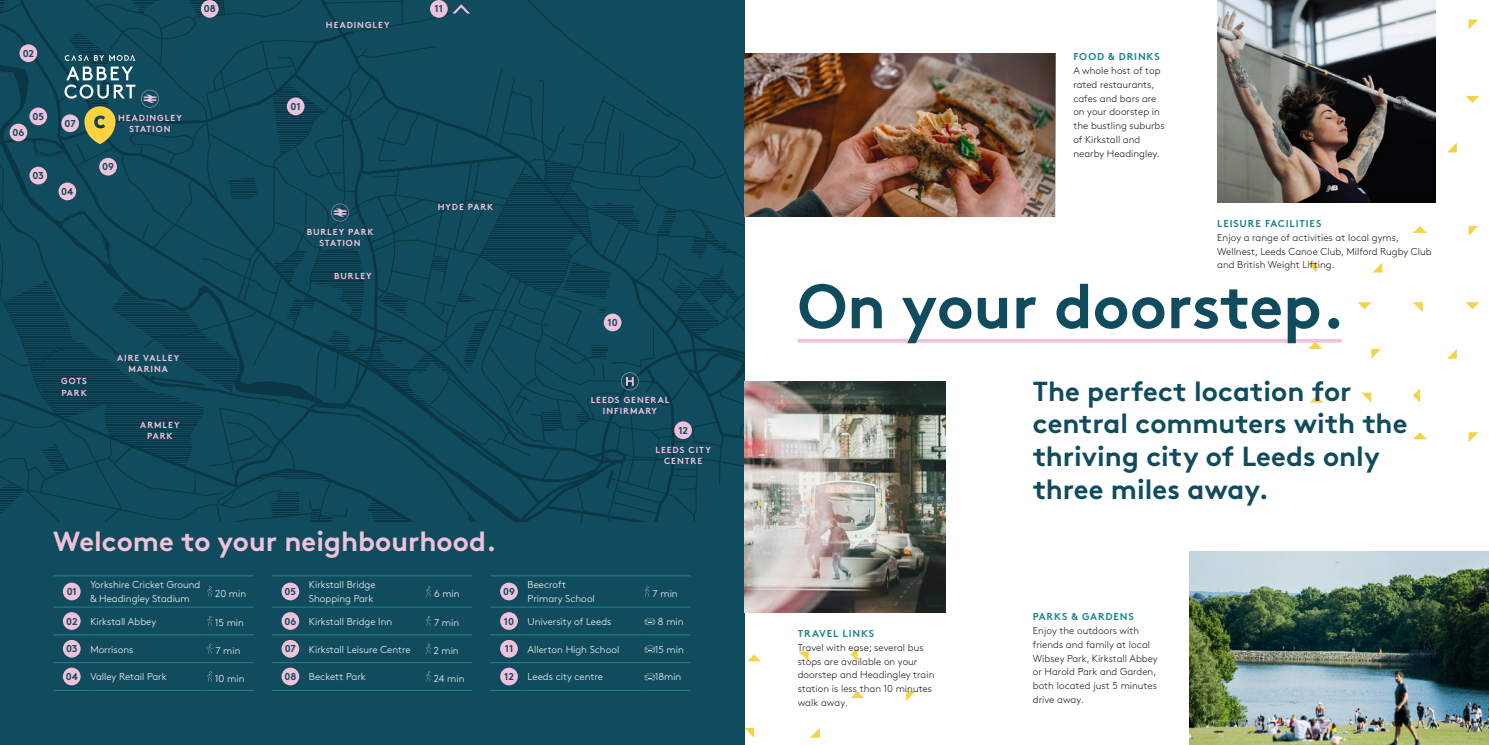
<style>
.page{position:relative;width:1489px;height:745px;background:#fff}
.page>*{position:absolute;margin:0;border:0;box-sizing:border-box;transform-origin:0 0}
.t1{font:700 62.5px "Brown";color:#104c5d}
.t2{font:700 27.5px/32.5px "Brown";color:#104c5d}
.t3{font:700 27.5px "Brown";color:#f0c1db}
.t4{font:300 10px/13.8px "Brown";color:#181918}
.t5{font:300 10px/13.8px "Brown";color:#fff}
.t6{font:700 10px "Brown";letter-spacing:.08em;color:#1f8787}
.t7{font:700 10px "Brown";color:#104c5d}
.t8{font:700 8.75px/11.2px "Brown";letter-spacing:.105em;color:#f0c1db;text-align:center}
</style>
<div class="page">
<div style="left:1306px;top:0;width:182px;height:456px;background:linear-gradient(to right,#fcfbf9,#fffefc)"></div>
<div style="left:0;top:0;width:744px;height:744px;background:#104c5d"></div>
<img style="left:744px;top:381px;width:201px;height:230px">
<img style="left:1217px;top:0;width:218px;height:202px">
<img style="left:1189px;top:551px;width:299px;height:193px">
<img style="left:744px;top:54px;width:110px;height:162px">
<img style="left:854px;top:53px;width:201px;height:164px">
<hr style="left:53px;top:575px;width:37px;height:1px;background:#1f8787">
<hr style="left:90px;top:575px;width:117px;height:1px;background:#1f8787">
<hr style="left:207px;top:575px;width:46px;height:1px;background:#1f8787">
<hr style="left:53px;top:606px;width:37px;height:1px;background:#1f8787">
<hr style="left:90px;top:606px;width:117px;height:1px;background:#1f8787">
<hr style="left:207px;top:606px;width:46px;height:1px;background:#1f8787">
<hr style="left:53px;top:634px;width:37px;height:1px;background:#1f8787">
<hr style="left:90px;top:634px;width:117px;height:1px;background:#1f8787">
<hr style="left:207px;top:634px;width:46px;height:1px;background:#1f8787">
<hr style="left:53px;top:662px;width:37px;height:1px;background:#1f8787">
<hr style="left:90px;top:662px;width:117px;height:1px;background:#1f8787">
<hr style="left:207px;top:662px;width:46px;height:1px;background:#1f8787">
<hr style="left:53px;top:689px;width:37px;height:1px;background:#1f8787">
<hr style="left:90px;top:689px;width:117px;height:1px;background:#1f8787">
<hr style="left:207px;top:689px;width:46px;height:1px;background:#1f8787">
<div style="left:63px;top:582px;width:18px;height:18px;background:#f0c1db;border-radius:50%"></div>
<svg style="left:207px;top:586px;width:6px;height:10px"></svg>
<div style="left:63px;top:611px;width:18px;height:18px;background:#f0c1db;border-radius:50%"></div>
<svg style="left:207px;top:615px;width:6px;height:10px"></svg>
<div style="left:63px;top:639px;width:18px;height:18px;background:#f0c1db;border-radius:50%"></div>
<svg style="left:207px;top:643px;width:6px;height:10px"></svg>
<div style="left:63px;top:667px;width:18px;height:18px;background:#f0c1db;border-radius:50%"></div>
<svg style="left:207px;top:671px;width:6px;height:10px"></svg>
<hr style="left:272px;top:575px;width:37px;height:1px;background:#1f8787">
<hr style="left:309px;top:575px;width:117px;height:1px;background:#1f8787">
<hr style="left:426px;top:575px;width:46px;height:1px;background:#1f8787">
<hr style="left:272px;top:606px;width:37px;height:1px;background:#1f8787">
<hr style="left:309px;top:606px;width:117px;height:1px;background:#1f8787">
<hr style="left:426px;top:606px;width:46px;height:1px;background:#1f8787">
<hr style="left:272px;top:634px;width:37px;height:1px;background:#1f8787">
<hr style="left:309px;top:634px;width:117px;height:1px;background:#1f8787">
<hr style="left:426px;top:634px;width:46px;height:1px;background:#1f8787">
<hr style="left:272px;top:662px;width:37px;height:1px;background:#1f8787">
<hr style="left:309px;top:662px;width:117px;height:1px;background:#1f8787">
<hr style="left:426px;top:662px;width:46px;height:1px;background:#1f8787">
<hr style="left:272px;top:689px;width:37px;height:1px;background:#1f8787">
<hr style="left:309px;top:689px;width:117px;height:1px;background:#1f8787">
<hr style="left:426px;top:689px;width:46px;height:1px;background:#1f8787">
<div style="left:281px;top:582px;width:18px;height:18px;background:#f0c1db;border-radius:50%"></div>
<svg style="left:426px;top:586px;width:5px;height:10px"></svg>
<div style="left:281px;top:611px;width:18px;height:18px;background:#f0c1db;border-radius:50%"></div>
<svg style="left:426px;top:615px;width:5px;height:10px"></svg>
<div style="left:281px;top:639px;width:18px;height:18px;background:#f0c1db;border-radius:50%"></div>
<svg style="left:426px;top:643px;width:5px;height:10px"></svg>
<div style="left:281px;top:667px;width:18px;height:18px;background:#f0c1db;border-radius:50%"></div>
<svg style="left:426px;top:671px;width:5px;height:10px"></svg>
<hr style="left:490px;top:575px;width:37px;height:1px;background:#1f8787">
<hr style="left:527px;top:575px;width:117px;height:1px;background:#1f8787">
<hr style="left:644px;top:575px;width:46px;height:1px;background:#1f8787">
<hr style="left:490px;top:606px;width:37px;height:1px;background:#1f8787">
<hr style="left:527px;top:606px;width:117px;height:1px;background:#1f8787">
<hr style="left:644px;top:606px;width:46px;height:1px;background:#1f8787">
<hr style="left:490px;top:634px;width:37px;height:1px;background:#1f8787">
<hr style="left:527px;top:634px;width:117px;height:1px;background:#1f8787">
<hr style="left:644px;top:634px;width:46px;height:1px;background:#1f8787">
<hr style="left:490px;top:662px;width:37px;height:1px;background:#1f8787">
<hr style="left:490px;top:689px;width:37px;height:1px;background:#1f8787">
<hr style="left:527px;top:662px;width:117px;height:1px;background:#1f8787">
<hr style="left:527px;top:689px;width:117px;height:1px;background:#1f8787">
<hr style="left:644px;top:662px;width:46px;height:1px;background:#1f8787">
<hr style="left:644px;top:689px;width:46px;height:1px;background:#1f8787">
<div style="left:500px;top:582px;width:18px;height:18px;background:#f0c1db;border-radius:50%"></div>
<svg style="left:644px;top:586px;width:6px;height:10px"></svg>
<div style="left:500px;top:611px;width:18px;height:18px;background:#f0c1db;border-radius:50%"></div>
<svg style="left:644px;top:618px;width:11px;height:6px"></svg>
<div style="left:500px;top:639px;width:18px;height:18px;background:#f0c1db;border-radius:50%"></div>
<svg style="left:644px;top:645px;width:11px;height:7px"></svg>
<div style="left:500px;top:667px;width:18px;height:18px;background:#f0c1db;border-radius:50%"></div>
<svg style="left:644px;top:673px;width:11px;height:6px"></svg>
<svg style="left:797px;top:338px;width:544px;height:4px;fill:#f0c1db"></svg>
<svg style="left:0;top:0;width:744px;height:521px"></svg>
<p class="t7" style="left:23px;top:45px;width:13px">02</p>
<p class="t7" style="left:12px;top:124px;width:13px">06</p>
<p class="t7" style="left:32px;top:108px;width:13px">05</p>
<p class="t7" style="left:33px;top:167px;width:13px">03</p>
<p class="t7" style="left:65px;top:115px;width:13px">07</p>
<p class="t7" style="left:61px;top:183px;width:14px">04</p>
<p class="t7" style="left:204px;top:1px;width:14px">08</p>
<p class="t8" style="left:118px;top:111px;width:65px">HEADINGLEY<br>STATION</p>
<p class="t7" style="left:102px;top:158px;width:13px">09</p>
<p class="t8" style="left:61px;top:374px;width:27px;text-align:left">GOTS<br>PARK</p>
<p class="t8" style="left:117px;top:351px;width:64px">AIRE VALLEY<br>MARINA</p>
<p class="t8" style="left:140px;top:417px;width:41px">ARMLEY<br>PARK</p>
<p class="t8" style="left:326px;top:19px;width:65px">HEADINGLEY</p>
<p class="t7" style="left:290px;top:98px;width:12px">01</p>
<p class="t8" style="left:307px;top:225px;width:68px">BURLEY PARK<br>STATION</p>
<p class="t8" style="left:334px;top:269px;width:39px">BURLEY</p>
<p class="t7" style="left:434px;top:1px;width:10px">11</p>
<p class="t8" style="left:438px;top:200px;width:57px">HYDE PARK</p>
<p class="t7" style="left:607px;top:314px;width:12px">10</p>
<p class="t8" style="left:590px;top:393px;width:80px">LEEDS GENERAL<br>INFIRMARY</p>
<p class="t7" style="left:678px;top:422px;width:11px">12</p>
<p class="t8" style="left:655px;top:443px;width:57px">LEEDS CITY<br>CENTRE</p>
<h2 class="t3" style="left:53px;top:518px;width:445px">Welcome to your neighbourhood.</h2>
<p class="t7" style="left:67px;top:583px;width:12px">01</p>
<p class="t5" style="left:90px;top:577px;width:111px">Yorkshire Cricket Ground &amp; Headingley Stadium</p>
<p class="t5" style="left:215px;top:585px;width:32px">20 min</p>
<p class="t7" style="left:66px;top:612px;width:13px">02</p>
<p class="t5" style="left:90px;top:613px;width:67px">Kirkstall Abbey</p>
<p class="t5" style="left:215px;top:614px;width:31px">15 min</p>
<p class="t7" style="left:66px;top:640px;width:13px">03</p>
<p class="t5" style="left:90px;top:641px;width:45px">Morrisons</p>
<p class="t5" style="left:215px;top:642px;width:27px">7 min</p>
<p class="t7" style="left:66px;top:668px;width:14px">04</p>
<p class="t5" style="left:90px;top:668px;width:78px">Valley Retail Park</p>
<p class="t5" style="left:215px;top:670px;width:31px">10 min</p>
<p class="t7" style="left:284px;top:583px;width:13px">05</p>
<p class="t5" style="left:309px;top:577px;width:68px">Kirkstall Bridge<br>Shopping Park</p>
<p class="t5" style="left:434px;top:585px;width:27px">6 min</p>
<p class="t7" style="left:284px;top:612px;width:13px">06</p>
<p class="t5" style="left:309px;top:613px;width:85px">Kirkstall Bridge Inn</p>
<p class="t5" style="left:434px;top:614px;width:27px">7 min</p>
<p class="t7" style="left:285px;top:640px;width:13px">07</p>
<p class="t5" style="left:309px;top:641px;width:103px">Kirkstall Leisure Centre</p>
<p class="t5" style="left:434px;top:642px;width:26px">2 min</p>
<p class="t7" style="left:284px;top:668px;width:14px">08</p>
<p class="t5" style="left:309px;top:668px;width:58px">Beckett Park</p>
<p class="t5" style="left:434px;top:670px;width:32px">24 min</p>
<p class="t7" style="left:503px;top:583px;width:13px">09</p>
<p class="t5" style="left:527px;top:577px;width:69px">Beecroft<br>Primary School</p>
<p class="t5" style="left:652px;top:585px;width:27px">7 min</p>
<p class="t7" style="left:504px;top:612px;width:12px">10</p>
<p class="t5" style="left:527px;top:613px;width:85px">University of Leeds</p>
<p class="t5" style="left:658px;top:613px;width:27px">8 min</p>
<p class="t7" style="left:504px;top:640px;width:10px">11</p>
<p class="t5" style="left:527px;top:641px;width:93px">Allerton High School</p>
<p class="t5" style="left:654px;top:641px;width:31px">15 min</p>
<p class="t7" style="left:504px;top:668px;width:11px">12</p>
<p class="t5" style="left:527px;top:668px;width:77px">Leeds city centre</p>
<p class="t5" style="left:654px;top:668px;width:28px">18min</p>
<p class="t6" style="left:1073px;top:49px;width:88px">FOOD &amp; DRINKS</p>
<p class="t4" style="left:1073px;top:63px;width:93px">A whole host of top rated restaurants, cafes and bars are on your doorstep in the bustling suburbs of Kirkstall and nearby Headingley.</p>
<p class="t6" style="left:1217px;top:215px;width:106px">LEISURE FACILITIES</p>
<p class="t4" style="left:1217px;top:230px;width:216px">Enjoy a range of activities at local gyms,<br>Wellnest, Leeds Canoe Club, Milford Rugby Club and British Weight Lifting.</p>
<h1 class="t1" style="left:797px;top:255px;width:548px">On your doorstep.</h1>
<p class="t6" style="left:797px;top:625px;width:78px">TRAVEL LINKS</p>
<p class="t4" style="left:797px;top:639px;width:138px">Travel with ease; several bus stops are available on your doorstep and Headingley train station is less than 10 minutes walk away.</p>
<h2 class="t2" style="left:1032px;top:372px;width:376px">The perfect location for central commuters with the thriving city of Leeds only three miles away.</h2>
<p class="t6" style="left:1032px;top:608px;width:102px">PARKS &amp; GARDENS</p>
<p class="t4" style="left:1032px;top:622px;width:126px">Enjoy the outdoors with friends and family at local<br>Wibsey Park, Kirkstall Abbey or Harold Park and Garden, both located just 5 minutes drive away.</p>
</div>
